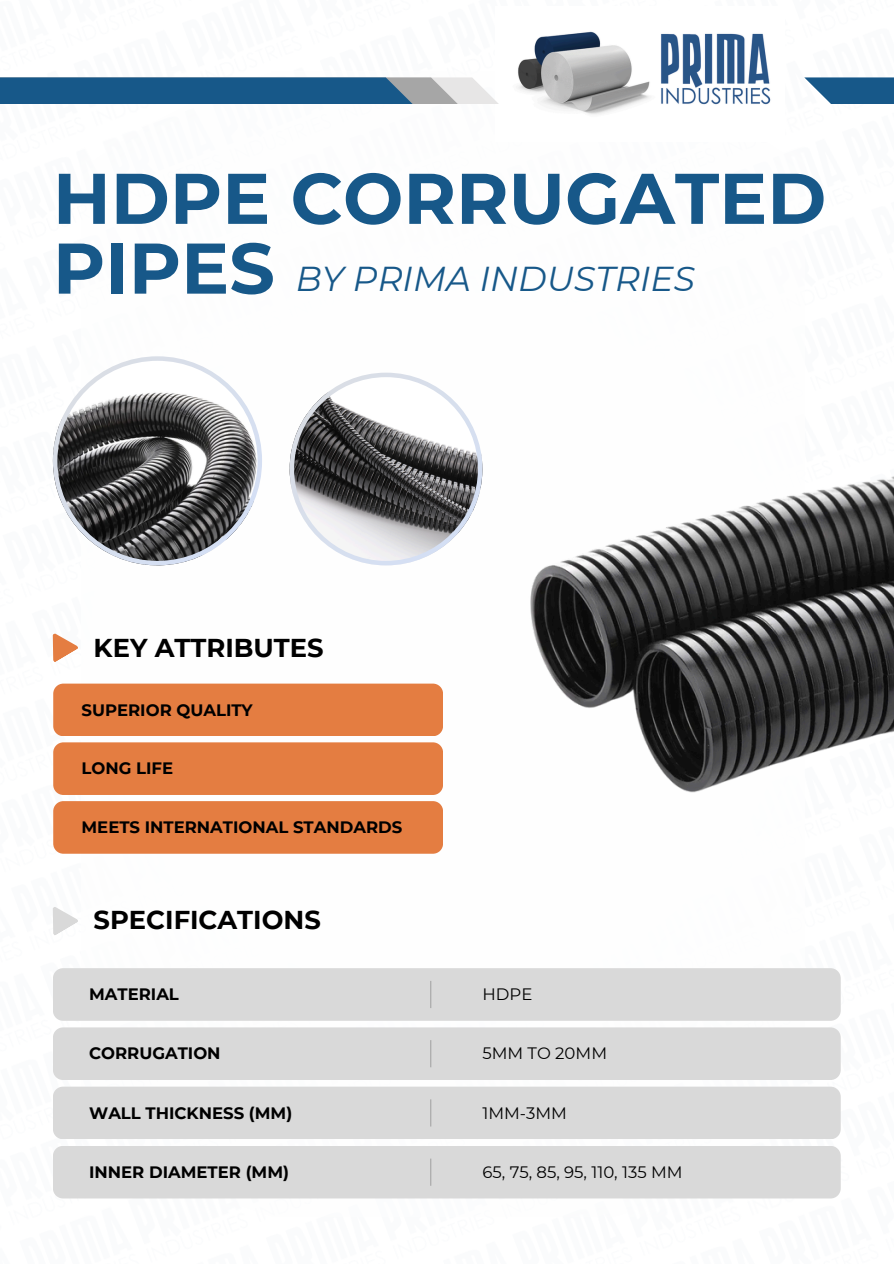
<style>
.page{position:relative;width:894px;height:1264px;background:#fff}
.page>*{position:absolute;margin:0;border:0;box-sizing:border-box;transform-origin:0 0}
.t1{font:700 71.55px "Montserrat";color:#175889}
.t2{font:italic 34.5px "Montserrat";color:#175889}
.t3{font:700 25.8px "Montserrat";color:#000}
.t4{font:700 16.5px "Montserrat";color:#000}
.t5{font:16.5px "Montserrat";color:#000}
.s1{font-weight:700;font-style:normal;font-size:71.55px}
</style>
<div class="page">
<img style="left:804px;top:1108px;width:37px;height:91px">
<img style="left:826px;top:1027px;width:15px;height:78px">
<img style="left:804px;top:968px;width:37px;height:53px">
<div style="left:53px;top:683px;width:390px;height:53px;background:#e47d41;border-radius:10px"></div>
<div style="left:53px;top:742px;width:390px;height:53px;background:#e47d41;border-radius:10px"></div>
<div style="left:53px;top:1027px;width:787px;height:52px;background:#d9d9d9;border-radius:10px"></div>
<div style="left:53px;top:968px;width:787px;height:52px;background:#d9d9d9;border-radius:10px"></div>
<div style="left:53px;top:801px;width:390px;height:52px;background:#e47d41;border-radius:10px"></div>
<div style="left:53px;top:1145px;width:787px;height:53px;background:#d9d9d9;border-radius:10px"></div>
<svg style="left:430px;top:1040px;width:1px;height:27px"></svg>
<svg style="left:430px;top:981px;width:1px;height:27px"></svg>
<svg style="left:430px;top:1158px;width:1px;height:27px"></svg>
<img style="left:518px;top:31px;width:253px;height:84px">
<svg style="left:458px;top:77px;width:41px;height:27px"></svg>
<svg style="left:413px;top:77px;width:45px;height:27px"></svg>
<div style="left:0;top:77px;width:413px;height:27px;background:#175889"></div>
<div style="left:804px;top:77px;width:89px;height:27px;background:#175889"></div>
<svg style="left:53px;top:633px;width:25px;height:29px"></svg>
<svg style="left:53px;top:907px;width:25px;height:28px"></svg>
<img style="left:530px;top:476px;width:363px;height:317px">
<svg style="left:53px;top:356px;width:209px;height:209px"></svg>
<svg style="left:289px;top:372px;width:193px;height:193px"></svg>
<div style="left:53px;top:1086px;width:787px;height:53px;background:#d9d9d9;border-radius:10px"></div>
<svg style="left:430px;top:1099px;width:1px;height:27px"></svg>
<h1 class="t1" style="left:53px;top:154px;width:774px">HDPE CORRUGATED</h1>
<h2 class="t2" style="left:53px;top:258px;width:643px"><span class="s1">PIPES</span> BY PRIMA INDUSTRIES</h2>
<h3 class="t3" style="left:94px;top:632px;width:231px">KEY ATTRIBUTES</h3>
<p class="t4" style="left:81px;top:699px;width:173px">SUPERIOR QUALITY</p>
<p class="t4" style="left:81px;top:758px;width:93px">LONG LIFE</p>
<p class="t4" style="left:81px;top:817px;width:322px">MEETS INTERNATIONAL STANDARDS</p>
<h3 class="t3" style="left:94px;top:903px;width:229px">SPECIFICATIONS</h3>
<p class="t4" style="left:89px;top:984px;width:91px">MATERIAL</p>
<p class="t5" style="left:482px;top:984px;width:51px">HDPE</p>
<p class="t4" style="left:89px;top:1043px;width:133px">CORRUGATION</p>
<p class="t5" style="left:482px;top:1043px;width:126px">5MM TO 20MM</p>
<p class="t4" style="left:89px;top:1102px;width:204px">WALL THICKNESS (MM)</p>
<p class="t5" style="left:482px;top:1102px;width:86px">1MM-3MM</p>
<p class="t4" style="left:89px;top:1161px;width:201px">INNER DIAMETER (MM)</p>
<p class="t5" style="left:482px;top:1161px;width:201px">65, 75, 85, 95, 110, 135 MM</p>
</div>
